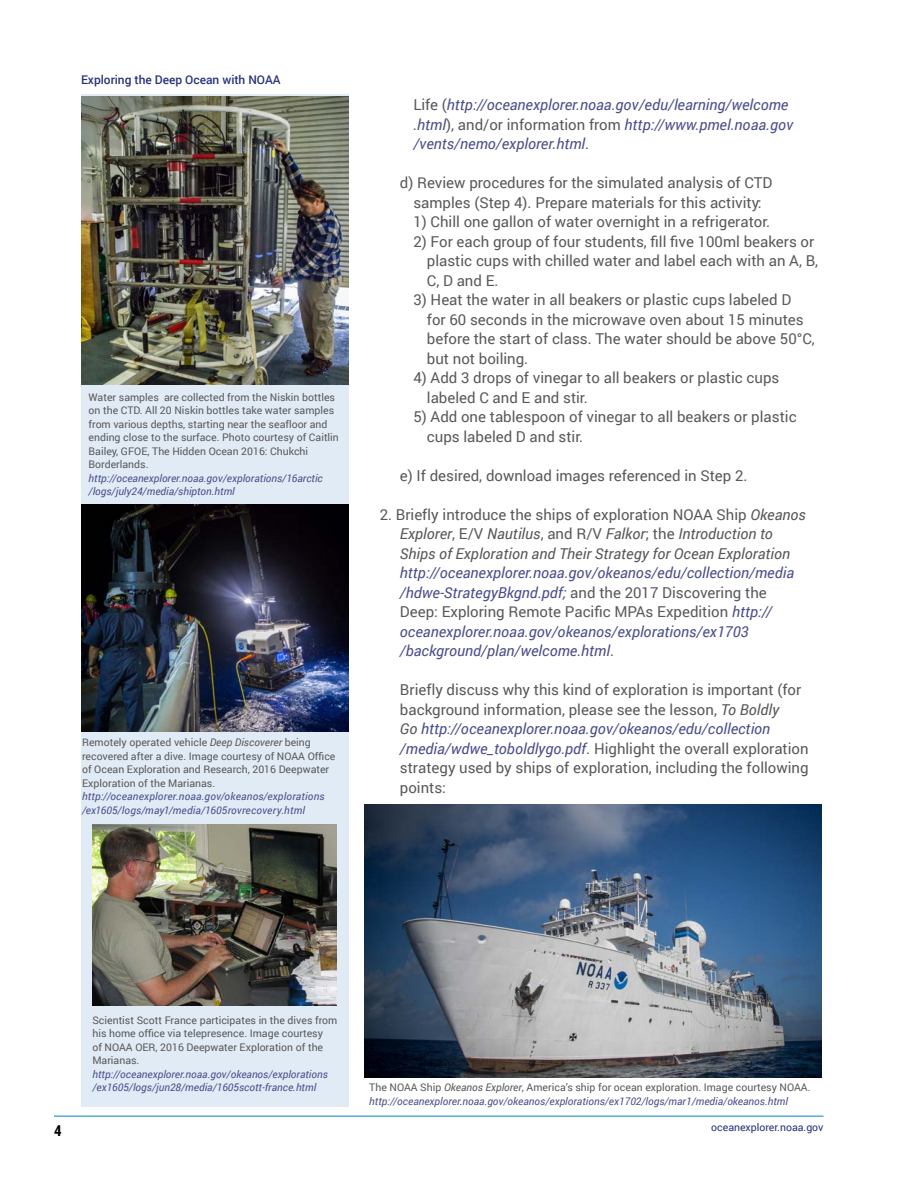
<style>
.page{position:relative;width:918px;height:1188px;background:#fff}
.page>*{position:absolute;margin:0;border:0;box-sizing:border-box;transform-origin:0 0}
.Indent__5___-_125{font:15px/19.5px "Roboto";color:#58595b}
.Learning_procedure{font:italic 15px/19.5px "Roboto";color:#4b4f8c}
.Learning_procedure-2{font:15px/19.5px "Roboto";color:#58595b}
.Indent__4375_-_125{font:15px/19.5px "Roboto";color:#58595b;text-align:center}
.Indent__4375_-_125-2{font:italic 15px/19.5px "Roboto";color:#4b4f8c}
.t1{font:700 15px "Roboto Condensed";color:#000}
.t2{font:500 12px "Roboto";color:#27327b}
.Image_caption_credit{font:10.5px/13.5px "Roboto";color:#58595b}
.Image_caption_credit-2{font:italic 10.5px/13.5px "Roboto";color:#4b4f8c}
.Image_caption_credit-3{font:italic 10.5px/13.5px "Roboto";letter-spacing:.02em;color:#4b4f8c}
.t3{font:10.5px "Roboto";color:#27327b}
.s1{font-style:italic}
.s2{font-style:normal;color:#58595b}
.s3{color:#58595b}
.s4{font-style:italic;color:#4b4f8c}
</style>
<div class="page">
<div style="left:81px;top:94px;width:267px;height:1013px;background:#e1ebf5"></div>
<hr style="left:54px;top:1116px;width:770px;height:1px;background:#0083bf">
<img style="left:364px;top:805px;width:457px;height:273px">
<img style="left:81px;top:96px;width:267px;height:288px">
<img style="left:81px;top:504px;width:267px;height:227px">
<img style="left:92px;top:824px;width:244px;height:182px">
<p class="t2" style="left:81px;top:71px;width:201px">Exploring the Deep Ocean with NOAA</p>
<p class="Image_caption_credit" style="left:89px;top:390px;width:252px">Water samples are collected from the Niskin bottles on the CTD. All 20 Niskin bottles take water samples from various depths, starting near the seafloor and ending close to the surface. Photo courtesy of Caitlin Bailey, GFOE, The Hidden Ocean 2016: Chukchi Borderlands.</p>
<p class="Image_caption_credit-2" style="left:89px;top:471px;width:236px">http://oceanexplorer.noaa.gov/explorations/16arctic /logs/july24/media/shipton.html</p>
<p class="Image_caption_credit" style="left:82px;top:736px;width:255px">Remotely operated vehicle <span class="s1">Deep Discoverer</span> being recovered after a dive. Image courtesy of NOAA Office of Ocean Exploration and Research, 2016 Deepwater Exploration of the Marianas.</p>
<p class="Image_caption_credit-3" style="left:82px;top:790px;width:244px">http://oceanexplorer.noaa.gov/okeanos/explorations /ex1605/logs/may1/media/1605rovrecovery.html</p>
<p class="Indent__4375_-_125-2" style="left:413px;top:95px;width:381px"><span class="s2">Life (</span>http://oceanexplorer.noaa.gov/edu/learning/welcome .html<span class="s2">), and/or information from</span> http://www.pmel.noaa.gov /vents/nemo/explorer.html<span class="s2">.</span></p>
<p class="Indent__4375_-_125" style="left:400px;top:173px;width:374px">d) Review procedures for the simulated analysis of CTD samples (Step 4). Prepare materials for this activity:</p>
<p class="Indent__5___-_125" style="left:413px;top:212px;width:358px">1) Chill one gallon of water overnight in a refrigerator.</p>
<p class="Indent__5___-_125" style="left:427px;top:231px;width:393px;text-indent:-14px">2) For each group of four students, fill five 100ml beakers or plastic cups with chilled water and label each with an A, B,<br>C, D and E.</p>
<p class="Indent__5___-_125" style="left:427px;top:290px;width:389px;text-indent:-14px">3) Heat the water in all beakers or plastic cups labeled D<br>for 60 seconds in the microwave oven about 15 minutes before the start of class. The water should be above 50°C, but not boiling.</p>
<p class="Indent__5___-_125" style="left:427px;top:368px;width:354px;text-indent:-14px">4) Add 3 drops of vinegar to all beakers or plastic cups labeled C and E and stir.</p>
<p class="Indent__5___-_125" style="left:427px;top:407px;width:371px;text-indent:-14px">5) Add one tablespoon of vinegar to all beakers or plastic cups labeled D and stir.</p>
<p class="Indent__4375_-_125" style="left:400px;top:465px;width:349px">e) If desired, download images referenced in Step 2.</p>
<p class="Learning_procedure" style="left:400px;top:504px;width:408px;text-indent:-20px"><span class="s2">2. Briefly introduce the ships of exploration NOAA Ship</span> <span class="s3">Okeanos Explorer</span><span class="s2">, E/V</span> <span class="s3">Nautilus</span><span class="s2">, and R/V</span> <span class="s3">Falkor</span><span class="s2">; the</span> <span class="s3">Introduction to Ships of Exploration and Their Strategy for Ocean Exploration </span>http://oceanexplorer.noaa.gov/okeanos/edu/collection/media /hdwe-StrategyBkgnd.pdf; <span class="s2">and the 2017 Discovering the Deep: Exploring Remote Pacific MPAs Expedition</span> http:// oceanexplorer.noaa.gov/okeanos/explorations/ex1703 /background/plan/welcome.html<span class="s2">.</span></p>
<p class="Learning_procedure-2" style="left:400px;top:680px;width:410px">Briefly discuss why this kind of exploration is important (for background information, please see the lesson, <span class="s1">To Boldly<br>Go</span> <span class="s4">http://oceanexplorer.noaa.gov/okeanos/edu/collection /media/wdwe_toboldlygo.pdf</span>. Highlight the overall exploration strategy used by ships of exploration, including the following points:</p>
<p class="Image_caption_credit" style="left:92px;top:1013px;width:246px">Scientist Scott France participates in the dives from his home office via telepresence. Image courtesy<br>of NOAA OER, 2016 Deepwater Exploration of the Marianas.</p>
<p class="Image_caption_credit-2" style="left:92px;top:1067px;width:237px">http://oceanexplorer.noaa.gov/okeanos/explorations /ex1605/logs/jun28/media/1605scott-france.html</p>
<p class="Image_caption_credit" style="left:369px;top:1080px;width:443px">The NOAA Ship <span class="s1">Okeanos Explorer</span>, America’s ship for ocean exploration. Image courtesy NOAA.</p>
<p class="Image_caption_credit-2" style="left:369px;top:1094px;width:420px">http://oceanexplorer.noaa.gov/okeanos/explorations/ex1702/logs/mar1/media/okeanos.html</p>
<h1 class="t1" style="left:54px;top:1120px;width:9px">4</h1>
<p class="t3" style="left:711px;top:1120px;width:114px">oceanexplorer.noaa.gov</p>
</div>
